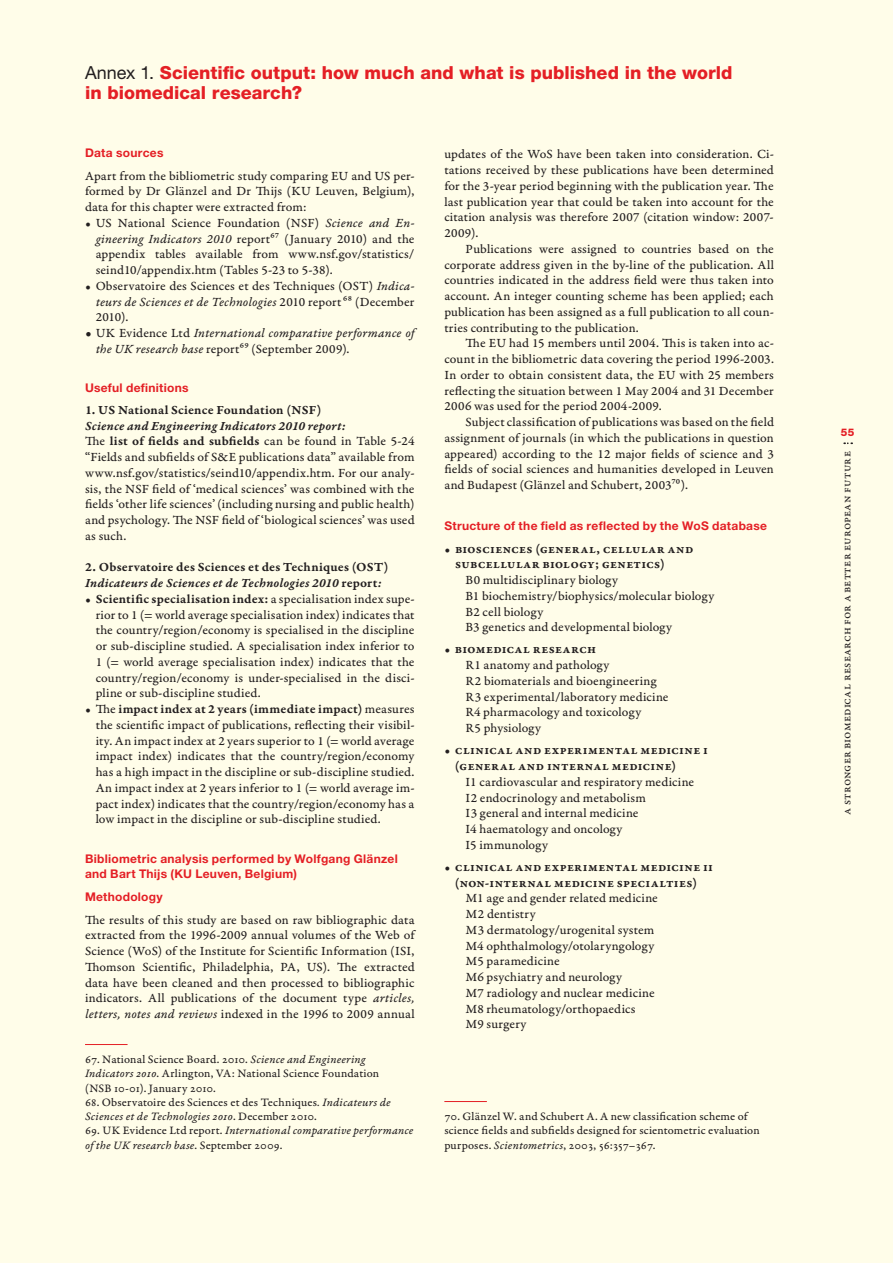
<style>
.page{position:relative;width:893px;height:1263px;background:#fffde9}
.page>*{position:absolute;margin:0;border:0;box-sizing:border-box;transform-origin:0 0}
.t1{font:800 18px/19.8px "Helvetica Neue LT Std";color:#e41f25}
.t2{font:13.2px/15.8px "Garamond Premr Pro Capt";letter-spacing:.01em;color:#231f20;text-align:justify}
.t3{font:13.2px/15.8px "Garamond Premr Pro Smbd Capt";letter-spacing:.015em;color:#231f20}
.t4{font:13.2px/15.8px "Garamond Premr Pro Capt";letter-spacing:.03em;color:#231f20}
.t5{font:13.2px "Garamond Premr Pro It Capt";letter-spacing:.015em;color:#231f20}
.t6{font:13.2px "Garamond Premr Pro Smbd It Capt";letter-spacing:.015em;color:#231f20}
.t7{font:13.2px "Garamond Premr Pro Smbd Capt";letter-spacing:-.01em;color:#231f20}
.t8{font:12px/14.2px "Garamond Premr Pro Capt";letter-spacing:.01em;color:#231f20}
.t9{font:700 12px/15.8px "Helvetica Neue LT Std";letter-spacing:.02em;color:#e41f25}
.t10{font:12px/14.2px "Garamond Premr Pro It Capt";letter-spacing:.015em;color:#231f20}
.t11{font:800 10.5px "Helvetica Neue LT Std";color:#e41f25}
.s1{font-weight:400;color:#231f20}
.s2{font-family:"Garamond Premr Pro It Capt"}
.s3{font-family:"Garamond Premr Pro Capt"}
.s4{font-family:"Garamond Premr Pro Capt";font-size:15px}
.s5{font-family:"Garamond Premr Pro Smbd Capt"}
</style>
<div class="page">
<svg style="left:844px;top:442px;width:8px;height:2px"></svg>
<hr style="left:85px;top:1044px;width:43px;height:1px;background:#e41f25">
<hr style="left:444px;top:1101px;width:43px;height:1px;background:#e41f25">
<h1 class="t1" style="left:85px;top:63px;width:649px"><span class="s1">Annex 1.</span> Scientific output: how much and what is published in the world in biomedical research?</h1>
<p class="t9" style="left:85px;top:145px;width:80px">Data sources</p>
<p class="t2" style="left:85px;top:168px;width:331px">Apart from the bibliometric study comparing EU and US per&shy;formed by Dr Glänzel and Dr Thijs (KU Leuven, Belgium), data for this chapter were extracted from:</p>
<p class="t2" style="left:96px;top:215px;width:320px;text-indent:-11px">• US National Science Foundation (NSF) <span class="s2">Science and En&shy;gineering Indicators 2010</span> report67 (January 2010) and the appendix tables available from www.nsf.gov/statistics/ seind10/appendix.htm (Tables 5-23 to 5-38).</p>
<p class="t2" style="left:85px;top:278px;width:331px">• Observatoire des Sciences et des Techniques (OST) <span class="s2">Indica-</span></p>
<p class="t5" style="left:96px;top:294px;width:320px">teurs de Sciences et de Technologies <span class="s3">2010 report68 (December</span></p>
<p class="t2" style="left:96px;top:310px;width:34px">2010).</p>
<p class="t5" style="left:85px;top:325px;width:331px"><span class="s4">•</span> <span class="s3">UK Evidence Ltd</span> International comparative performance of</p>
<p class="t2" style="left:96px;top:341px;width:255px"><span class="s2">the UK research base</span> report69 (September 2009).</p>
<p class="t9" style="left:85px;top:379px;width:105px">Useful definitions</p>
<p class="t3" style="left:85px;top:402px;width:238px">1. US National Science Foundation (NSF)</p>
<p class="t6" style="left:85px;top:418px;width:262px">Science and Engineering Indicators 2010 report:</p>
<p class="t2" style="left:85px;top:434px;width:331px">The <span class="s5">list of fields and subfields</span> can be found in Table 5-24 “Fields and subfields of S&amp;E publications data” available from www.nsf.gov/statistics/seind10/appendix.htm. For our analy&shy;sis, the NSF field of ‘medical sciences’ was combined with the fields ‘other life sciences’ (including nursing and public health) and psychology. The NSF field of ‘biological sciences’ was used as such.</p>
<p class="t3" style="left:85px;top:560px;width:305px">2. Observatoire des Sciences et des Techniques (OST)</p>
<p class="t6" style="left:85px;top:575px;width:298px">Indicateurs de Sciences et de Technologies 2010 <span class="s5">report</span>:</p>
<p class="t3" style="left:85px;top:591px;width:331px">• Scientific specialisation index: <span class="s3">a specialisation index supe-</span></p>
<p class="t2" style="left:96px;top:607px;width:320px">rior to 1 (= world average specialisation index) indicates that the country/region/economy is specialised in the discipline or sub-discipline studied. A specialisation index inferior to 1 (= world average specialisation index) indicates that the country/region/economy is under-specialised in the disci&shy;pline or sub-discipline studied.</p>
<p class="t3" style="left:85px;top:701px;width:331px"><span class="s3">• The</span> impact index at 2 years (immediate impact) <span class="s3">measures</span></p>
<p class="t2" style="left:96px;top:717px;width:320px">the scientific impact of publications, reflecting their visibil&shy;ity. An impact index at 2 years superior to 1 (= world average impact index) indicates that the country/region/economy has a high impact in the discipline or sub-discipline studied.<br>An impact index at 2 years inferior to 1 (= world average im&shy;pact index) indicates that the country/region/economy has a low impact in the discipline or sub-discipline studied.</p>
<p class="t9" style="left:85px;top:850px;width:314px">Bibliometric analysis performed by Wolfgang Glänzel and Bart Thijs (KU Leuven, Belgium)</p>
<p class="t9" style="left:85px;top:889px;width:79px">Methodology</p>
<p class="t2" style="left:85px;top:912px;width:332px">The results of this study are based on raw bibliographic data extracted from the 1996-2009 annual volumes of the Web of Science (WoS) of the Institute for Scientific Information (ISI, Thomson Scientific, Philadelphia, PA, US). The extracted data have been cleaned and then processed to bibliographic indicators. All publications of the document type <span class="s2">articles, letters, notes and reviews</span> indexed in the 1996 to 2009 annual</p>
<p class="t8" style="left:85px;top:1052px;width:296px">67. National Science Board. 2010. <span class="s2">Science and Engineering<br>Indicators 2010</span>. Arlington, VA: National Science Foundation (NSB 10-01). January 2010.</p>
<p class="t8" style="left:85px;top:1095px;width:307px">68. Observatoire des Sciences et des Techniques<span class="s2">. Indicateurs de</span></p>
<p class="t10" style="left:85px;top:1110px;width:233px">Sciences et de Technologies 2010<span class="s3">. December 2010.</span></p>
<p class="t10" style="left:85px;top:1124px;width:330px"><span class="s3">69. UK Evidence Ltd report.</span> International comparative performance of the UK research base<span class="s3">. September 2009.</span></p>
<p class="t2" style="left:444px;top:147px;width:331px">updates of the WoS have been taken into consideration. Ci&shy;tations received by these publications have been determined for the 3-year period beginning with the publication year. The last publication year that could be taken into account for the citation analysis was therefore 2007 (citation window: 2007- 2009).</p>
<p class="t2" style="left:444px;top:241px;width:331px;text-indent:21px">Publications were assigned to countries based on the corporate address given in the by-line of the publication. All countries indicated in the address field were thus taken into account. An integer counting scheme has been applied; each publication has been assigned as a full publication to all coun&shy;tries contributing to the publication.</p>
<p class="t2" style="left:444px;top:336px;width:331px;text-indent:21px">The EU had 15 members until 2004. This is taken into ac&shy;count in the bibliometric data covering the period 1996-2003.<br>In order to obtain consistent data, the EU with 25 members reflecting the situation between 1 May 2004 and 31 December 2006 was used for the period 2004-2009.</p>
<p class="t2" style="left:444px;top:415px;width:331px;text-indent:21px">Subject classification of publications was based on the field assignment of journals (in which the publications in question appeared) according to the 12 major fields of science and 3 fields of social sciences and humanities developed in Leuven and Budapest (Glänzel and Schubert, 200370).</p>
<p class="t9" style="left:444px;top:518px;width:324px">Structure of the field as reflected by the WoS database</p>
<p class="t3" style="left:455px;top:541px;width:240px;text-indent:-11px"><span class="s3">•</span> BIOSCIENCES (GENERAL, CELLULAR and<br>SUBCELLULAR BIOLOGY; GENETICS)</p>
<p class="t2" style="left:466px;top:572px;width:250px;text-align:left">B0 multidisciplinary biology<br>B1 biochemistry/biophysics/molecular biology B2 cell biology<br>B3 genetics and developmental biology</p>
<p class="t7" style="left:444px;top:641px;width:153px">• BIOMEDICAL RESEARCH</p>
<p class="t4" style="left:466px;top:658px;width:205px">R1 anatomy and pathology<br>R2 biomaterials and bioengineering<br>R3 experimental/laboratory medicine<br>R4 pharmacology and toxicology<br>R5 physiology</p>
<p class="t3" style="left:455px;top:743px;width:254px;text-indent:-11px"><span class="s3">•</span> CLINICAL AND EXPERIMENTAL MEDICINE I (GENERAL and INTERNAL MEDICINE)</p>
<p class="t2" style="left:466px;top:774px;width:230px;text-align:left">I1 cardiovascular and respiratory medicine<br>I2 endocrinology and metabolism<br>I3 general and internal medicine<br>I4 haematology and oncology<br>I5 immunology</p>
<p class="t3" style="left:444px;top:859px;width:270px;text-align:center"><span class="s3">•</span> CLINICAL AND EXPERIMENTAL MEDICINE II (NON-INTERNAL MEDICINE SPECIALTIES)</p>
<p class="t2" style="left:466px;top:891px;width:194px;text-align:left">M1 age and gender related medicine<br>M2 dentistry<br>M3 dermatology/urogenital system<br>M4 ophthalmology/otolaryngology<br>M5 paramedicine<br>M6 psychiatry and neurology<br>M7 radiology and nuclear medicine<br>M8 rheumatology/orthopaedics<br>M9 surgery</p>
<p class="t8" style="left:444px;top:1109px;width:317px">70. Glänzel W. and Schubert A. A new classification scheme of science fields and subfields designed for scientometric evaluation purposes. <span class="s2">Scientometrics</span>, 2003, 56:357–367.</p>
<p class="t11" style="left:841px;top:426px;width:15px">55</p>
<p class="t8" style="left:840px;top:815px;width:365px;rotate:-90deg">A Stronger Biomedical Research for a Better European Future</p>
</div>
